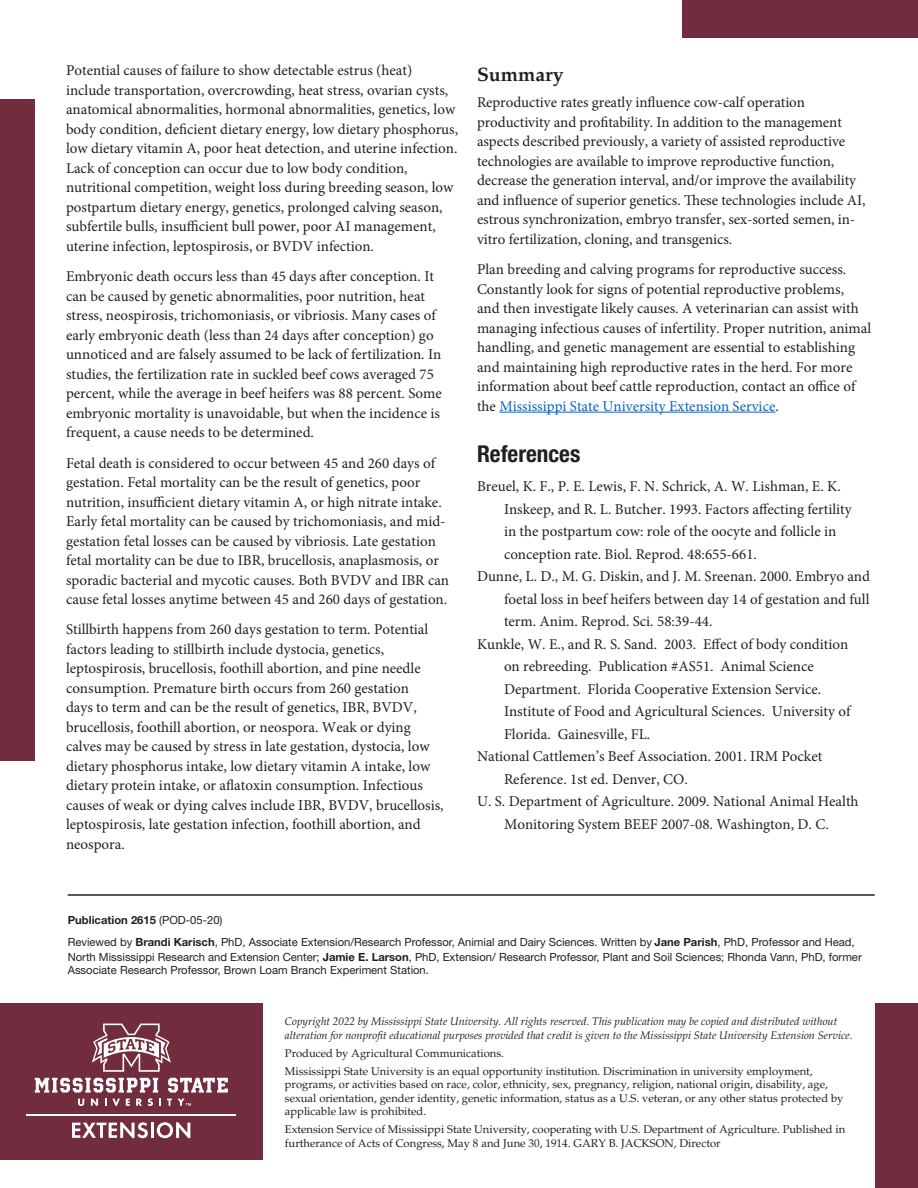
<style>
.page{position:relative;width:918px;height:1188px;background:#fff}
.page>*{position:absolute;margin:0;border:0;box-sizing:border-box;transform-origin:0 0}
.t1{font:700 condensed 23.25px "Helvetica Neue LT Std";color:#231f20}
.t2{font:700 19.5px "Palatino LT Std";color:#231f20}
.body_text{font:15px/19.5px "Minion Pro";color:#231f20}
.t3{font:11.25px/13.5px "Palatino LT Std";color:#231f20}
.Doc_ID-Author{font:11.25px/15px "Helvetica Neue LT Std";color:#231f20}
.Doc_ID-Author-2{font:700 11.25px "Helvetica Neue LT Std";color:#231f20}
.t4{font:italic 10.95px/13.5px "Palatino LT Std";color:#231f20}
.s1{color:#0563c1}
.s2{font-weight:400}
.s3{font-weight:700}
</style>
<div class="page">
<hr style="left:68px;top:894px;width:807px;height:2px;background:#231f20">
<hr style="left:499px;top:412px;width:276px;height:1px;background:#0563c1">
<div style="left:0;top:1003px;width:263px;height:157px;background:#712d3e"></div>
<svg style="left:92px;top:1024px;width:79px;height:48px"></svg>
<svg style="left:72px;top:1122px;width:76px;height:16px"></svg>
<hr style="left:151px;top:1123px;width:3px;height:15px;background:#fff">
<svg style="left:157px;top:1122px;width:33px;height:16px"></svg>
<hr style="left:27px;top:1114px;width:209px;height:2px;background:#fff">
<svg style="left:168px;top:1078px;width:60px;height:15px"></svg>
<svg style="left:35px;top:1078px;width:126px;height:28px"></svg>
<svg style="left:167px;top:1099px;width:24px;height:7px"></svg>
<div style="left:0;top:99px;width:34px;height:661px;background:#712d3e"></div>
<div style="left:683px;top:0;width:235px;height:37px;background:#712d3e"></div>
<div style="left:875px;top:1003px;width:43px;height:185px;background:#712d3e"></div>
<p class="body_text" style="left:66px;top:61px;width:394px">Potential causes of failure to show detectable estrus (heat) include transportation, overcrowding, heat stress, ovarian cysts, anatomical abnormalities, hormonal abnormalities, genetics, low body condition, deficient dietary energy, low dietary phosphorus, low dietary vitamin A, poor heat detection, and uterine infection.<br>Lack of conception can occur due to low body condition, nutritional competition, weight loss during breeding season, low postpartum dietary energy, genetics, prolonged calving season, subfertile bulls, insufficient bull power, poor AI management, uterine infection, leptospirosis, or BVDV infection.</p>
<p class="body_text" style="left:66px;top:267px;width:377px">Embryonic death occurs less than 45 days after conception. It can be caused by genetic abnormalities, poor nutrition, heat stress, neospirosis, trichomoniasis, or vibriosis. Many cases of early embryonic death (less than 24 days after conception) go unnoticed and are falsely assumed to be lack of fertilization. In studies, the fertilization rate in suckled beef cows averaged 75 percent, while the average in beef heifers was 88 percent. Some embryonic mortality is unavoidable, but when the incidence is frequent, a cause needs to be determined.</p>
<p class="body_text" style="left:66px;top:453px;width:385px">Fetal death is considered to occur between 45 and 260 days of gestation. Fetal mortality can be the result of genetics, poor nutrition, insufficient dietary vitamin A, or high nitrate intake.<br>Early fetal mortality can be caused by trichomoniasis, and mid&shy;gestation fetal losses can be caused by vibriosis. Late gestation fetal mortality can be due to IBR, brucellosis, anaplasmosis, or sporadic bacterial and mycotic causes. Both BVDV and IBR can cause fetal losses anytime between 45 and 260 days of gestation.</p>
<p class="body_text" style="left:66px;top:620px;width:379px">Stillbirth happens from 260 days gestation to term. Potential factors leading to stillbirth include dystocia, genetics, leptospirosis, brucellosis, foothill abortion, and pine needle consumption. Premature birth occurs from 260 gestation<br>days to term and can be the result of genetics, IBR, BVDV, brucellosis, foothill abortion, or neospora. Weak or dying calves may be caused by stress in late gestation, dystocia, low dietary phosphorus intake, low dietary vitamin A intake, low dietary protein intake, or aflatoxin consumption. Infectious causes of weak or dying calves include IBR, BVDV, brucellosis, leptospirosis, late gestation infection, foothill abortion, and neospora.</p>
<h2 class="t2" style="left:477px;top:63px;width:88px">Summary</h2>
<p class="body_text" style="left:477px;top:93px;width:390px">Reproductive rates greatly influence cow-calf operation productivity and profitability. In addition to the management aspects described previously, a variety of assisted reproductive technologies are available to improve reproductive function, decrease the generation interval, and/or improve the availability and influence of superior genetics. These technologies include AI, estrous synchronization, embryo transfer, sex-sorted semen, in&shy;vitro fertilization, cloning, and transgenics.</p>
<p class="body_text" style="left:477px;top:260px;width:396px">Plan breeding and calving programs for reproductive success.<br>Constantly look for signs of potential reproductive problems,<br>and then investigate likely causes. A veterinarian can assist with managing infectious causes of infertility. Proper nutrition, animal handling, and genetic management are essential to establishing and maintaining high reproductive rates in the herd. For more information about beef cattle reproduction, contact an office of the <span class="s1">Mississippi State University Extension Service</span>.</p>
<h2 class="t1" style="left:477px;top:440px;width:105px">References</h2>
<p class="body_text" style="left:504px;top:475px;width:349px;line-height:22.5px;text-indent:-27px">Breuel, K. F., P. E. Lewis, F. N. Schrick, A. W. Lishman, E. K.<br>Inskeep, and R. L. Butcher. 1993. Factors affecting fertility in the postpartum cow: role of the oocyte and follicle in conception rate. Biol. Reprod. 48:655-661.</p>
<p class="body_text" style="left:504px;top:565px;width:368px;line-height:22.5px;text-align:justify;text-indent:-27px">Dunne, L. D., M. G. Diskin, and J. M. Sreenan. 2000. Embryo and foetal loss in beef heifers between day 14 of gestation and full term. Anim. Reprod. Sci. 58:39-44.</p>
<p class="body_text" style="left:504px;top:633px;width:348px;line-height:22.5px;text-indent:-27px">Kunkle, W. E., and R. S. Sand. 2003. Effect of body condition on rebreeding. Publication #AS51. Animal Science Department. Florida Cooperative Extension Service.<br>Institute of Food and Agricultural Sciences. University of Florida. Gainesville, FL.</p>
<p class="body_text" style="left:504px;top:745px;width:320px;line-height:22.5px;text-indent:-27px">National Cattlemen’s Beef Association. 2001. IRM Pocket<br>Reference. 1st ed. Denver, CO.</p>
<p class="body_text" style="left:477px;top:790px;width:383px;line-height:22.5px;text-align:center">U. S. Department of Agriculture. 2009. National Animal Health<br>Monitoring System BEEF 2007-08. Washington, D. C.</p>
<p class="Doc_ID-Author-2" style="left:68px;top:913px;width:156px">Publication 2615 <span class="s2">(POD-05-20)</span></p>
<p class="Doc_ID-Author" style="left:68px;top:934px;width:796px">Reviewed by <span class="s3">Brandi Karisch</span>, PhD, Associate Extension/Research Professor, Animial and Dairy Sciences. Written by <span class="s3">Jane Parish</span>, PhD, Professor and Head,<br>North Mississippi Research and Extension Center; <span class="s3">Jamie E. Larson</span>, PhD, Extension/ Research Professor, Plant and Soil Sciences; Rhonda Vann, PhD, former</p>
<p class="Doc_ID-Author" style="left:68px;top:963px;width:363px">Associate Research Professor, Brown Loam Branch Experiment Station.</p>
<p class="t4" style="left:285px;top:1015px;width:569px">Copyright 2022 by Mississippi State University. All rights reserved. This publication may be copied and distributed without alteration for nonprofit educational purposes provided that credit is given to the Mississippi State University Extension Service.</p>
<p class="t3" style="left:285px;top:1044px;width:529px;line-height:18.1px">Produced by Agricultural Communications.<br>Mississippi State University is an equal opportunity institution. Discrimination in university employment,</p>
<p class="t3" style="left:285px;top:1078px;width:560px">programs, or activities based on race, color, ethnicity, sex, pregnancy, religion, national origin, disability, age, sexual orientation, gender identity, genetic information, status as a U.S. veteran, or any other status protected by applicable law is prohibited.</p>
<p class="t3" style="left:285px;top:1123px;width:562px">Extension Service of Mississippi State University, cooperating with U.S. Department of Agriculture. Published in furtherance of Acts of Congress, May 8 and June 30, 1914. GARY B. JACKSON, Director</p>
</div>
